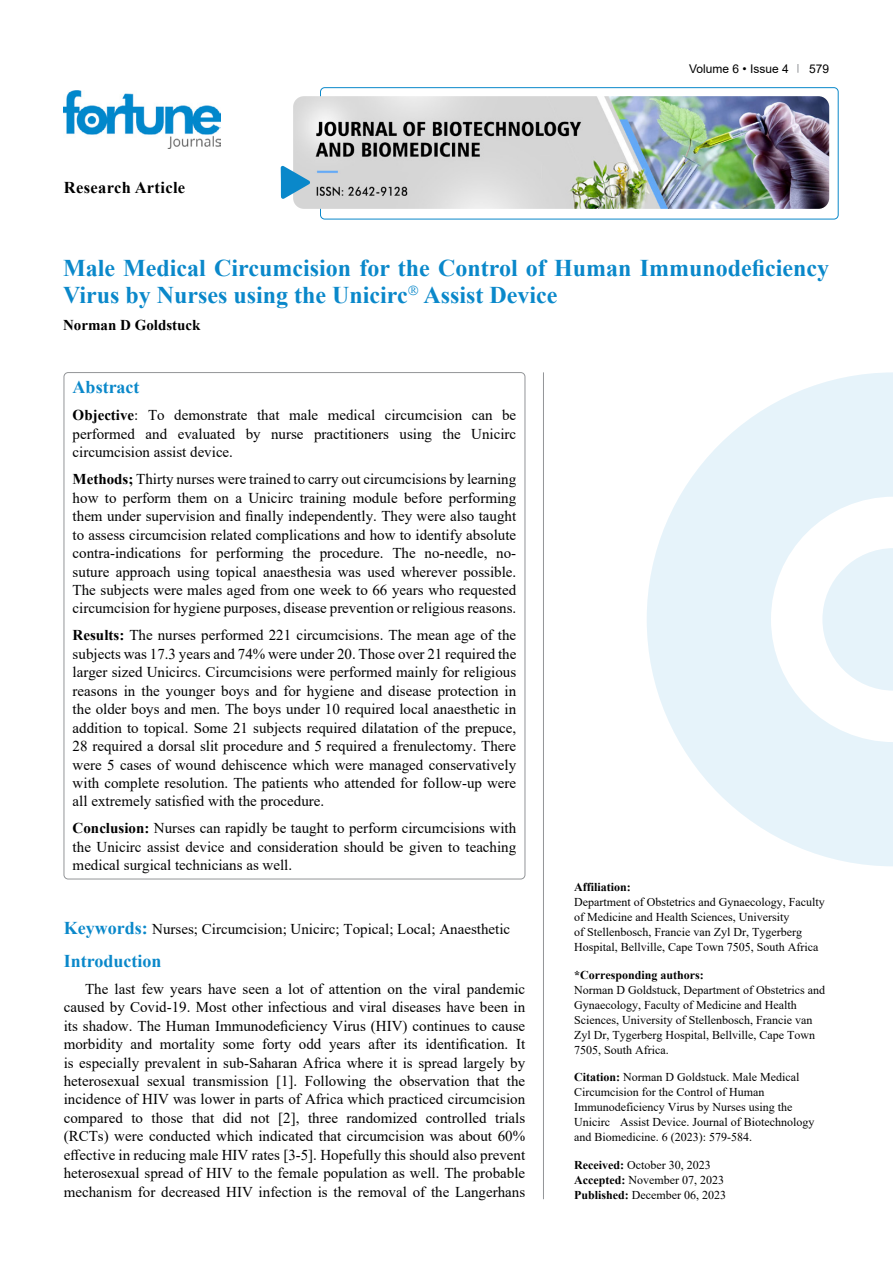
<style>
.page{position:relative;width:893px;height:1263px;background:#fff}
.page>*{position:absolute;margin:0;border:0;box-sizing:border-box;transform-origin:0 0}
.t1{font:700 24px/27px "Times New Roman";color:#0a88ca}
.t2{font:700 18px "Times New Roman";color:#0a88ca}
.t3{font:700 16.5px "Times New Roman";letter-spacing:.02em;color:#000}
.t4{font:15px/18.5px "Times New Roman";color:#000;text-align:justify}
.t5{font:700 15px "Times New Roman";color:#000}
.t6{font:12px/15px "Times New Roman";color:#000}
.t7{font:700 12px "Times New Roman";color:#000}
.t8{font:12px "Arial";color:#000}
.s1{font-weight:700}
.s2{font-weight:700;font-size:18px;color:#0a88ca}
</style>
<div class="page">
<div style="left:320px;top:87px;width:518px;height:132px;border:1px solid #0a88ca;border-radius:4px"></div>
<img style="left:64px;top:90px;width:157px;height:59px">
<img style="left:293px;top:96px;width:536px;height:113px">
<svg style="left:281px;top:166px;width:29px;height:33px"></svg>
<svg style="left:647px;top:372px;width:246px;height:494px;fill:#e6f3fa"></svg>
<svg style="left:822px;top:548px;width:71px;height:143px"></svg>
<hr style="left:543px;top:372px;width:1px;height:827px;background:#939598">
<p class="t3" style="left:64px;top:175px;width:123px">Research Article</p>
<p class="t8" style="left:689px;top:60px;width:101px">Volume 6 • Issue 4</p>
<p class="t8" style="left:809px;top:60px;width:22px">579</p>
<h1 class="t1" style="left:63px;top:254px;width:768px">Male Medical Circumcision for the Control of Human Immunodeficiency<br>Virus by Nurses using the Unicirc Assist Device</h1>
<p class="t5" style="left:63px;top:314px;width:139px">Norman D Goldstuck</p>
<p class="t2" style="left:73px;top:374px;width:68px">Abstract</p>
<p class="t4" style="left:73px;top:406px;width:445px"><span class="s1">Objective</span>: To demonstrate that male medical circumcision can be performed and evaluated by nurse practitioners using the Unicirc circumcision assist device.</p>
<p class="t4" style="left:73px;top:469px;width:445px"><span class="s1">Methods;</span> Thirty nurses were trained to carry out circumcisions by learning how to perform them on a Unicirc training module before performing them under supervision and finally independently. They were also taught to assess circumcision related complications and how to identify absolute contra-indications for performing the procedure. The no-needle, no&shy;suture approach using topical anaesthesia was used wherever possible.<br>The subjects were males aged from one week to 66 years who requested circumcision for hygiene purposes, disease prevention or religious reasons.</p>
<p class="t4" style="left:73px;top:626px;width:445px"><span class="s1">Results:</span> The nurses performed 221 circumcisions. The mean age of the subjects was 17.3 years and 74% were under 20. Those over 21 required the larger sized Unicircs. Circumcisions were performed mainly for religious reasons in the younger boys and for hygiene and disease protection in the older boys and men. The boys under 10 required local anaesthetic in addition to topical. Some 21 subjects required dilatation of the prepuce, 28 required a dorsal slit procedure and 5 required a frenulectomy. There were 5 cases of wound dehiscence which were managed conservatively with complete resolution. The patients who attended for follow-up were all extremely satisfied with the procedure.</p>
<p class="t4" style="left:73px;top:819px;width:445px"><span class="s1">Conclusion:</span> Nurses can rapidly be taught to perform circumcisions with the Unicirc assist device and consideration should be given to teaching medical surgical technicians as well.</p>
<p class="t4" style="left:64px;top:919px;width:448px"><span class="s2">Keywords:</span> Nurses; Circumcision; Unicirc; Topical; Local; Anaesthetic</p>
<p class="t2" style="left:64px;top:948px;width:99px">Introduction</p>
<p class="t4" style="left:64px;top:979px;width:463px;text-indent:21px">The last few years have seen a lot of attention on the viral pandemic caused by Covid-19. Most other infectious and viral diseases have been in its shadow. The Human Immunodeficiency Virus (HIV) continues to cause morbidity and mortality some forty odd years after its identification. It is especially prevalent in sub-Saharan Africa where it is spread largely by heterosexual sexual transmission [1]. Following the observation that the incidence of HIV was lower in parts of Africa which practiced circumcision compared to those that did not [2], three randomized controlled trials (RCTs) were conducted which indicated that circumcision was about 60% effective in reducing male HIV rates [3-5]. Hopefully this should also prevent heterosexual spread of HIV to the female population as well. The probable mechanism for decreased HIV infection is the removal of the Langerhans</p>
<p class="t7" style="left:574px;top:878px;width:58px">Affiliation:</p>
<p class="t6" style="left:574px;top:894px;width:252px">Department of Obstetrics and Gynaecology, Faculty of Medicine and Health Sciences, University<br>of Stellenbosch, Francie van Zyl Dr, Tygerberg Hospital, Bellville, Cape Town 7505, South Africa</p>
<p class="t7" style="left:574px;top:966px;width:131px">*Corresponding authors:</p>
<p class="t6" style="left:574px;top:982px;width:252px">Norman D Goldstuck, Department of Obstetrics and Gynaecology, Faculty of Medicine and Health Sciences, University of Stellenbosch, Francie van Zyl Dr, Tygerberg Hospital, Bellville, Cape Town 7505, South Africa.</p>
<p class="t6" style="left:574px;top:1069px;width:242px"><span class="s1">Citation:</span> Norman D Goldstuck. Male Medical Circumcision for the Control of Human Immunodeficiency Virus by Nurses using the Unicirc Assist Device. Journal of Biotechnology and Biomedicine. 6 (2023): 579-584.</p>
<p class="t6" style="left:574px;top:1157px;width:153px"><span class="s1">Received:</span> October 30, 2023<br><span class="s1">Accepted:</span> November 07, 2023<br><span class="s1">Published:</span> December 06, 2023</p>
</div>
